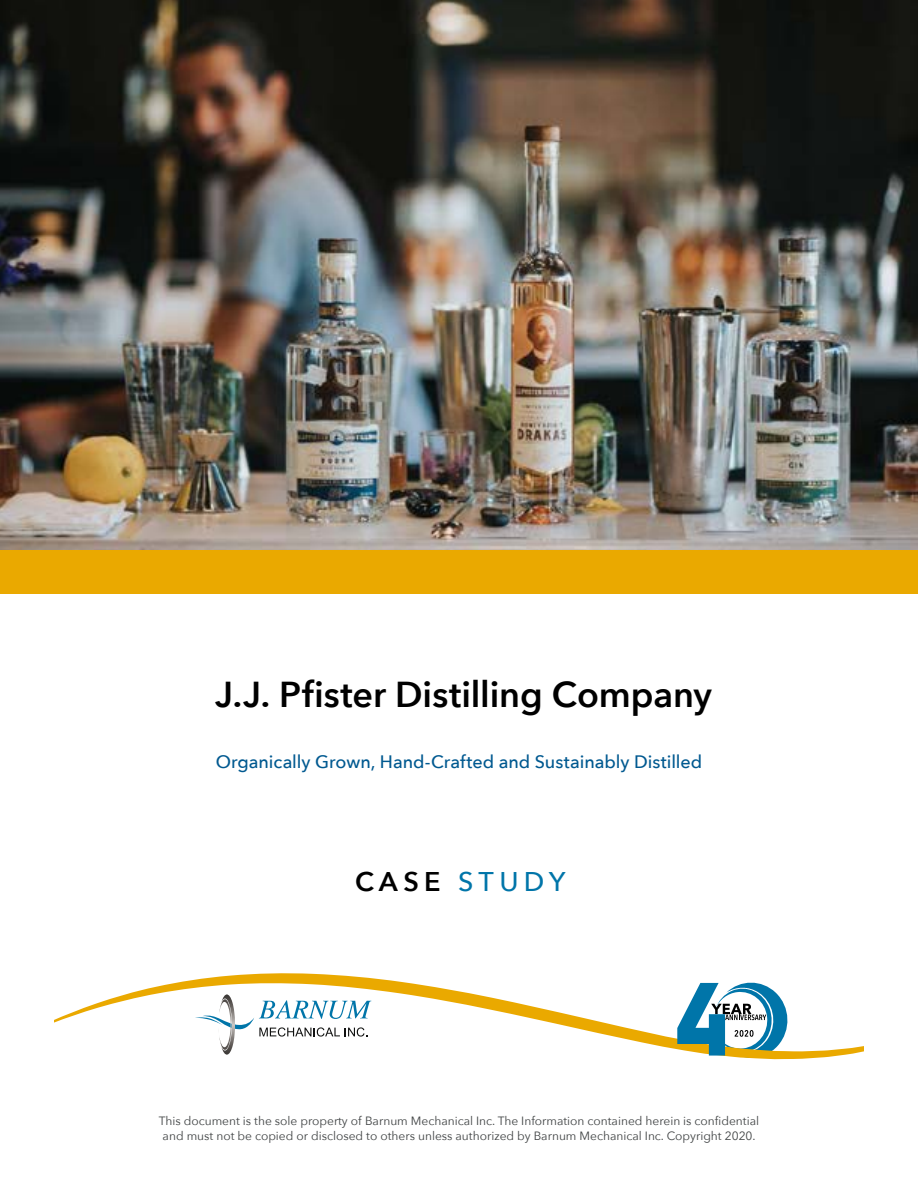
<style>
.page{position:relative;width:918px;height:1188px;background:#fff}
.page>*{position:absolute;margin:0;border:0;box-sizing:border-box;transform-origin:0 0}
.t1{font:600 36px "Avenir Next";color:#000}
.t2{font:500 27px "Avenir Next";letter-spacing:.19em;color:#0075a9}
.t3{font:500 18px "Avenir Next";color:#005990}
.t4{font:12px/15px "Avenir Next";color:#3f4243;text-align:center}
.s1{font-weight:600;color:#000}
</style>
<div class="page">
<img style="left:0;top:0;width:918px;height:551px">
<svg style="left:54px;top:973px;width:810px;height:86px"></svg>
<svg style="left:677px;top:979px;width:114px;height:81px"></svg>
<div style="left:0;top:551px;width:918px;height:43px;background:#eaa900"></div>
<h1 class="t1" style="left:215px;top:664px;width:498px">J.J. Pfister Distilling Company</h1>
<h3 class="t3" style="left:216px;top:746px;width:488px">Organically Grown, Hand-Crafted and Sustainably Distilled</h3>
<h2 class="t2" style="left:355px;top:858px;width:212px"><span class="s1">CASE</span> STUDY</h2>
<p class="t4" style="left:159px;top:1113px;width:602px">This document is the sole property of Barnum Mechanical Inc. The Information contained herein is confidential and must not be copied or disclosed to others unless authorized by Barnum Mechanical Inc. Copyright 2020.</p>
</div>
